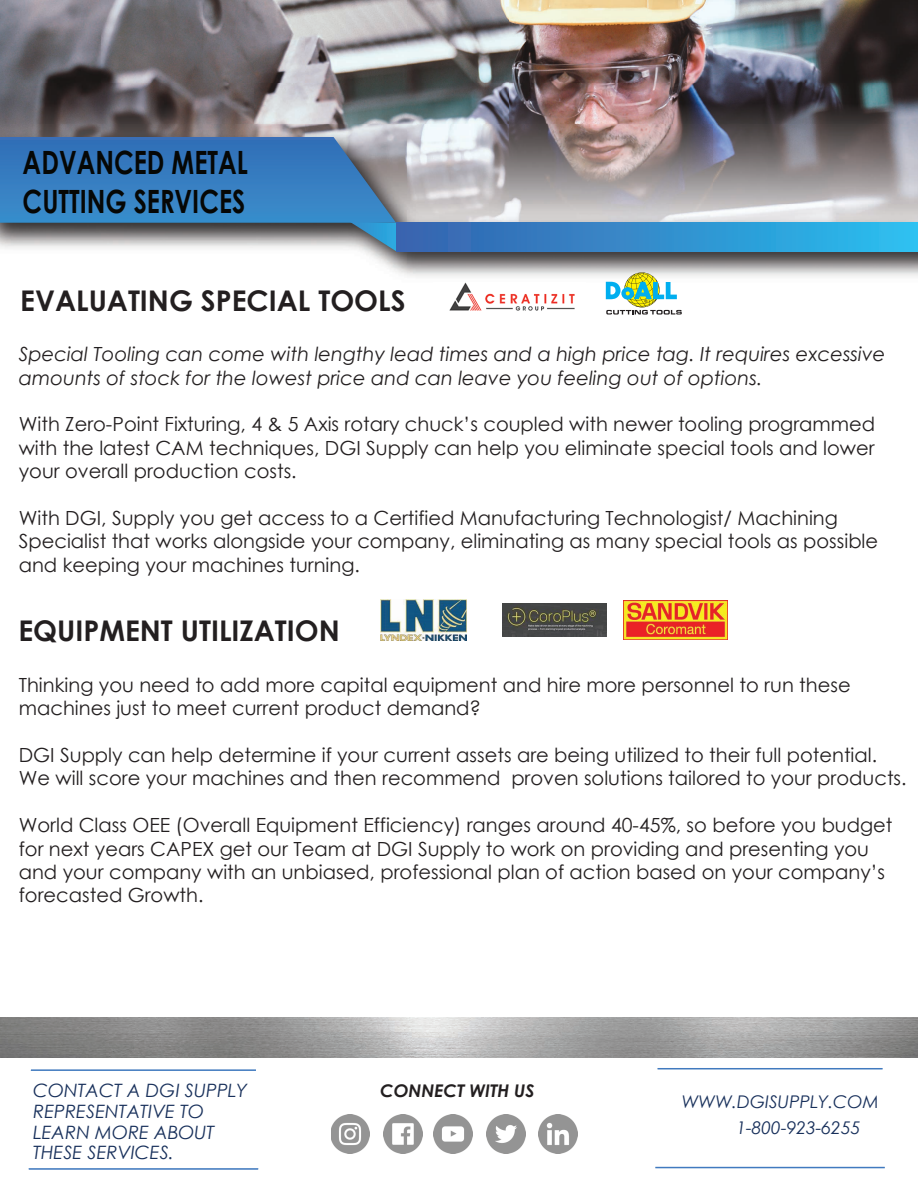
<style>
.page{position:relative;width:918px;height:1188px;background:#fff}
.page>*{position:absolute;margin:0;border:0;box-sizing:border-box;transform-origin:0 0}
.t1{font:700 32.1px/38.5px "Century Gothic";color:#060705;scale:.79 1}
.t2{font:700 28.5px "Century Gothic";color:#231f20}
.t3{font:19.5px/23.4px "Century Gothic";color:#231f20}
.t4{font:italic 19.5px/23.4px "Century Gothic";color:#231f20}
.t5{font:italic 18.45px/20.9px "Century Gothic";color:#18305b}
.t6{font:italic 17.55px/26px "Century Gothic";color:#18305b}
.t7{font:italic 700 17.55px "Century Gothic";color:#231f20}
</style>
<div class="page">
<img style="left:0;top:0;width:918px;height:299px">
<hr style="left:31px;top:1069px;width:225px;height:2px;background:#417abf">
<hr style="left:29px;top:1168px;width:229px;height:2px;background:#417abf">
<img style="left:384px;top:1115px;width:38px;height:38px">
<img style="left:331px;top:1115px;width:39px;height:38px">
<img style="left:538px;top:1115px;width:39px;height:38px">
<img style="left:487px;top:1115px;width:38px;height:38px">
<img style="left:434px;top:1115px;width:38px;height:38px">
<hr style="left:658px;top:1068px;width:225px;height:1px;background:#417abf">
<hr style="left:655px;top:1167px;width:230px;height:1px;background:#417abf">
<img style="left:0;top:1018px;width:918px;height:39px">
<div style="left:396px;top:223px;width:522px;height:28px;background:linear-gradient(to right,#3960ac,#2bbfef)"></div>
<svg style="left:0;top:137px;width:396px;height:114px;background:#5386b6"></svg>
<img style="left:434px;top:282px;width:151px;height:29px">
<svg style="left:606px;top:272px;width:76px;height:43px"></svg>
<img style="left:503px;top:603px;width:103px;height:33px">
<img style="left:380px;top:600px;width:87px;height:40px">
<img style="left:623px;top:600px;width:105px;height:39px">
<h1 class="t1" style="left:23px;top:142px;width:287px">ADVANCED METAL<br>CUTTING SERVICES</h1>
<h2 class="t2" style="left:20px;top:279px;width:387px">EVALUATING SPECIAL TOOLS</h2>
<p class="t4" style="left:19px;top:342px;width:868px">Special Tooling can come with lengthy lead times and a high price tag. It requires excessive amounts of stock for the lowest price and can leave you feeling out of options.</p>
<p class="t3" style="left:19px;top:412px;width:858px;text-align:justify">With Zero-Point Fixturing, 4 &amp; 5 Axis rotary chuck’s coupled with newer tooling programmed with the latest CAM techniques, DGI Supply can help you eliminate special tools and lower your overall production costs.</p>
<p class="t3" style="left:19px;top:506px;width:861px">With DGI, Supply you get access to a Certified Manufacturing Technologist/ Machining<br>Specialist that works alongside your company, eliminating as many special tools as possible and keeping your machines turning.</p>
<h2 class="t2" style="left:18px;top:609px;width:323px">EQUIPMENT UTILIZATION</h2>
<p class="t3" style="left:19px;top:673px;width:833px">Thinking you need to add more capital equipment and hire more personnel to run these machines just to meet current product demand?</p>
<p class="t3" style="left:19px;top:743px;width:889px">DGI Supply can help determine if your current assets are being utilized to their full potential.<br>We will score your machines and then recommend proven solutions tailored to your products.</p>
<p class="t3" style="left:19px;top:813px;width:875px">World Class OEE (Overall Equipment Efficiency) ranges around 40-45%, so before you budget for next years CAPEX get our Team at DGI Supply to work on providing and presenting you and your company with an unbiased, professional plan of action based on your company’s forecasted Growth.</p>
<p class="t5" style="left:33px;top:1080px;width:216px">CONTACT A DGI SUPPLY<br>REPRESENTATIVE TO<br>LEARN MORE ABOUT<br>THESE SERVICES.</p>
<p class="t6" style="left:736px;top:1089px;width:144px;text-indent:-55px">WWW.DGISUPPLY.COM<br>1-800-923-6255</p>
<p class="t7" style="left:380px;top:1078px;width:156px">CONNECT WITH US</p>
</div>
